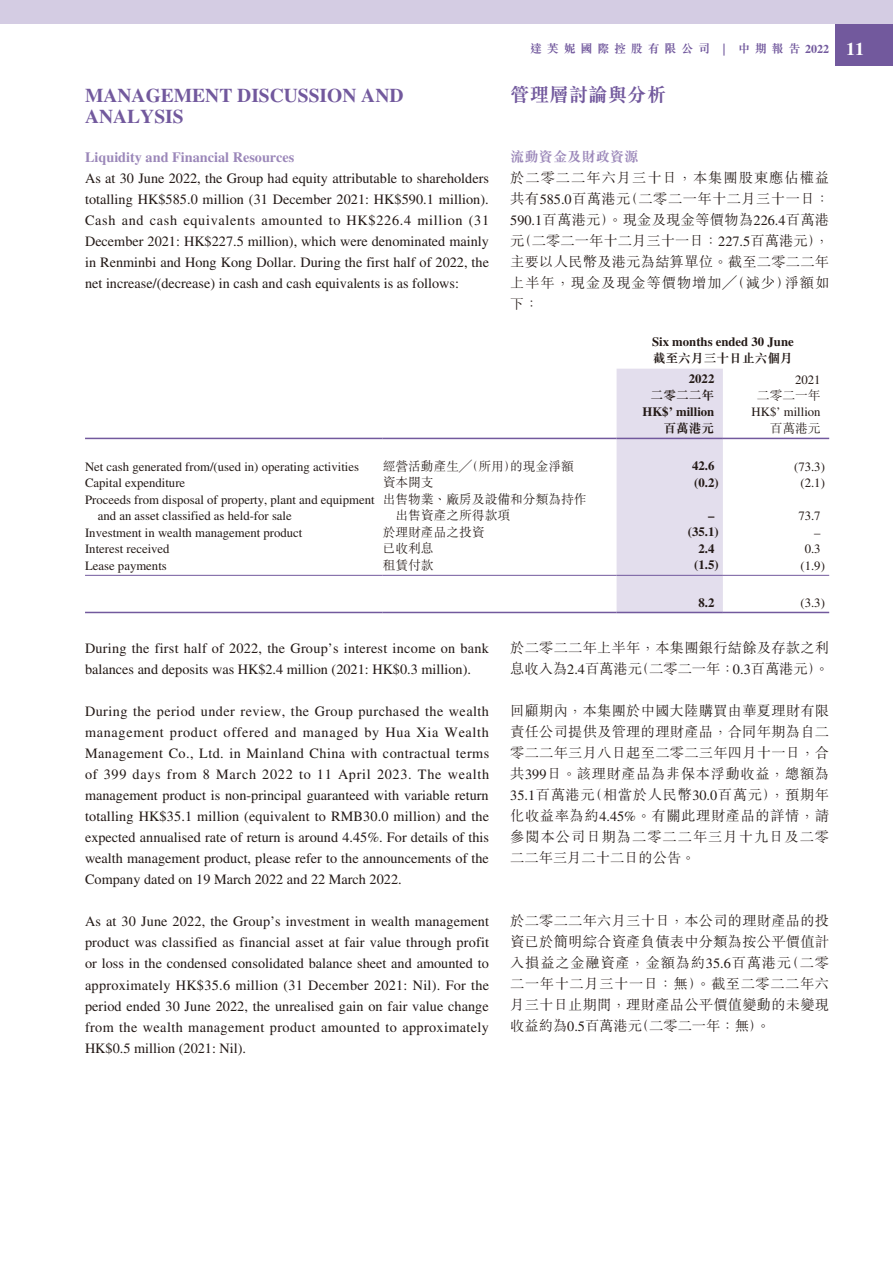
<style>
.page{position:relative;width:893px;height:1263px;background:#fff}
.page>*{position:absolute;margin:0;border:0;box-sizing:border-box;transform-origin:0 0}
.t1{font:700 19.5px/21px "Times LT Std";color:#72599d}
.t2{font:700 19.5px "M Sung HK";color:#72599d}
.t3{font:14.25px/21px "Times LT Std";color:#231916;text-align:justify}
.t4{font:300 14.25px/21px "M Sung HK";letter-spacing:.02em;color:#231916;text-align:justify}
.t5{font:700 14.25px "Times LT Std";color:#9b87b9}
.t6{font:700 14.25px "M Sung HK";color:#9b87b9}
.t7{font:12.75px/16.5px "Times LT Std";color:#231916}
.t8{font:300 12.75px/16.5px "M Sung HK";color:#231916}
.t9{font:700 12.75px "Times LT Std";color:#231916}
.t10{font:700 12.75px "M Sung HK";color:#231916}
.t11{font:700 12px "M Sung HK";letter-spacing:.4em;color:#72599d}
.s1{font-family:"Times LT Std"}
.s2{font-family:"Times LT Std";font-size:18px;color:#fff}
.s3{font-family:"Times LT Std";font-weight:400}
</style>
<div class="page">
<div style="left:836px;top:0;width:57px;height:66px;background:#72599d"></div>
<div style="left:0;top:0;width:893px;height:23px;background:#d4cce3"></div>
<div style="left:617px;top:369px;width:106px;height:243px;background:#e3deed"></div>
<hr style="left:85px;top:438px;width:298px;height:1px;background:#72599d">
<hr style="left:383px;top:438px;width:234px;height:1px;background:#72599d">
<hr style="left:617px;top:438px;width:106px;height:1px;background:#72599d">
<hr style="left:723px;top:438px;width:106px;height:1px;background:#72599d">
<hr style="left:85px;top:575px;width:298px;height:1px;background:#72599d">
<hr style="left:383px;top:575px;width:234px;height:1px;background:#72599d">
<hr style="left:617px;top:575px;width:106px;height:1px;background:#72599d">
<hr style="left:723px;top:575px;width:106px;height:1px;background:#72599d">
<hr style="left:85px;top:612px;width:298px;height:1px;background:#72599d">
<hr style="left:383px;top:612px;width:234px;height:1px;background:#72599d">
<hr style="left:617px;top:612px;width:106px;height:1px;background:#72599d">
<hr style="left:723px;top:612px;width:106px;height:1px;background:#72599d">
<p class="t11" style="left:530px;top:43px;width:336px">達芙妮國際控股有限公司 <span class="s1">|</span> 中期報告<span class="s1">2022</span> <span class="s2">11</span></p>
<h1 class="t1" style="left:85px;top:85px;width:320px">MANAGEMENT DISCUSSION AND<br>ANALYSIS</h1>
<h1 class="t2" style="left:510px;top:85px;width:157px">管理層討論與分析</h1>
<p class="t5" style="left:85px;top:148px;width:211px">Liquidity and Financial Resources</p>
<p class="t3" style="left:85px;top:167px;width:406px">As at 30 June 2022, the Group had equity attributable to shareholders totalling HK$585.0 million (31 December 2021: HK$590.1 million).<br>Cash and cash equivalents amounted to HK$226.4 million (31<br>December 2021: HK$227.5 million), which were denominated mainly in Renminbi and Hong Kong Dollar. During the first half of 2022, the net increase/(decrease) in cash and cash equivalents is as follows:</p>
<p class="t6" style="left:510px;top:149px;width:130px">流動資金及財政資源</p>
<p class="t4" style="left:510px;top:166px;width:320px">於二零二二年六月三十日，本集團股東應佔權益共有<span class="s3">585.0</span>百萬港元（二零二一年十二月三十一日：<span class="s3">590.1</span>百萬港元）。現金及現金等價物為<span class="s3">226.4</span>百萬港元（二零二一年十二月三十一日：<span class="s3">227.5</span>百萬港元），主要以人民幣及港元為結算單位。截至二零二二年上半年，現金及現金等價物增加╱（減少）淨額如下：</p>
<p class="t9" style="left:652px;top:334px;width:143px">Six months ended 30 June</p>
<p class="t10" style="left:653px;top:352px;width:142px">截至六月三十日止六個月</p>
<p class="t9" style="left:689px;top:371px;width:27px">2022</p>
<p class="t7" style="left:795px;top:371px;width:27px">2021</p>
<p class="t10" style="left:651px;top:389px;width:65px">二零二二年</p>
<p class="t8" style="left:757px;top:386px;width:65px">二零二一年</p>
<p class="t9" style="left:642px;top:404px;width:73px">HK$’ million</p>
<p class="t7" style="left:752px;top:403px;width:71px">HK$’ million</p>
<p class="t10" style="left:663px;top:422px;width:52px">百萬港元</p>
<p class="t8" style="left:770px;top:419px;width:53px">百萬港元</p>
<p class="t7" style="left:85px;top:458px;width:276px">Net cash generated from/(used in) operating activities</p>
<p class="t8" style="left:383px;top:457px;width:193px">經營活動產生╱（所用）的現金淨額</p>
<p class="t9" style="left:692px;top:458px;width:24px">42.6</p>
<p class="t7" style="left:794px;top:458px;width:32px">(73.3)</p>
<p class="t7" style="left:85px;top:474px;width:102px">Capital expenditure</p>
<p class="t8" style="left:383px;top:473px;width:52px">資本開支</p>
<p class="t9" style="left:694px;top:475px;width:26px">(0.2)</p>
<p class="t7" style="left:800px;top:474px;width:26px">(2.1)</p>
<p class="t7" style="left:98px;top:491px;width:278px;text-indent:-13px">Proceeds from disposal of property, plant and equipment and an asset classified as held-for sale</p>
<p class="t8" style="left:395px;top:490px;width:193px;text-indent:-13px">出售物業、廠房及設備和分類為持作出售資產之所得款項</p>
<p class="t9" style="left:708px;top:508px;width:8px">–</p>
<p class="t7" style="left:798px;top:507px;width:24px">73.7</p>
<p class="t7" style="left:85px;top:524px;width:219px">Investment in wealth management product</p>
<p class="t8" style="left:383px;top:523px;width:103px">於理財產品之投資</p>
<p class="t9" style="left:688px;top:524px;width:32px">(35.1)</p>
<p class="t7" style="left:814px;top:524px;width:8px">–</p>
<p class="t7" style="left:85px;top:540px;width:86px">Interest received</p>
<p class="t8" style="left:383px;top:539px;width:52px">已收利息</p>
<p class="t9" style="left:698px;top:541px;width:17px">2.4</p>
<p class="t7" style="left:805px;top:540px;width:17px">0.3</p>
<p class="t7" style="left:85px;top:557px;width:83px">Lease payments</p>
<p class="t8" style="left:383px;top:556px;width:52px">租賃付款</p>
<p class="t9" style="left:694px;top:557px;width:26px">(1.5)</p>
<p class="t7" style="left:800px;top:557px;width:26px">(1.9)</p>
<p class="t9" style="left:698px;top:595px;width:17px">8.2</p>
<p class="t7" style="left:800px;top:594px;width:26px">(3.3)</p>
<p class="t3" style="left:85px;top:638px;width:405px">During the first half of 2022, the Group’s interest income on bank balances and deposits was HK$2.4 million (2021: HK$0.3 million).</p>
<p class="t3" style="left:85px;top:701px;width:406px">During the period under review, the Group purchased the wealth management product offered and managed by Hua Xia Wealth Management Co., Ltd. in Mainland China with contractual terms of 399 days from 8 March 2022 to 11 April 2023. The wealth management product is non-principal guaranteed with variable return totalling HK$35.1 million (equivalent to RMB30.0 million) and the expected annualised rate of return is around 4.45%. For details of this wealth management product, please refer to the announcements of the Company dated on 19 March 2022 and 22 March 2022.</p>
<p class="t3" style="left:85px;top:911px;width:406px">As at 30 June 2022, the Group’s investment in wealth management product was classified as financial asset at fair value through profit or loss in the condensed consolidated balance sheet and amounted to approximately HK$35.6 million (31 December 2021: Nil). For the period ended 30 June 2022, the unrealised gain on fair value change from the wealth management product amounted to approximately HK$0.5 million (2021: Nil).</p>
<p class="t4" style="left:510px;top:636px;width:320px">於二零二二年上半年，本集團銀行結餘及存款之利息收入為<span class="s3">2.4</span>百萬港元（二零二一年：<span class="s3">0.3</span>百萬港元）。</p>
<p class="t4" style="left:510px;top:699px;width:320px">回顧期內，本集團於中國大陸購買由華夏理財有限責任公司提供及管理的理財產品，合同年期為自二零二二年三月八日起至二零二三年四月十一日，合共<span class="s3">399</span>日。該理財產品為非保本浮動收益，總額為<span class="s3">35.1</span>百萬港元（相當於人民幣<span class="s3">30.0</span>百萬元），預期年化收益率為約<span class="s3">4.45%</span>。有關此理財產品的詳情，請參閱本公司日期為二零二二年三月十九日及二零二二年三月二十二日的公告。</p>
<p class="t4" style="left:510px;top:909px;width:320px">於二零二二年六月三十日，本公司的理財產品的投資已於簡明綜合資產負債表中分類為按公平價值計入損益之金融資產，金額為約<span class="s3">35.6</span>百萬港元（二零二一年十二月三十一日：無）。截至二零二二年六月三十日止期間，理財產品公平價值變動的未變現收益約為<span class="s3">0.5</span>百萬港元（二零二一年：無）。</p>
</div>
